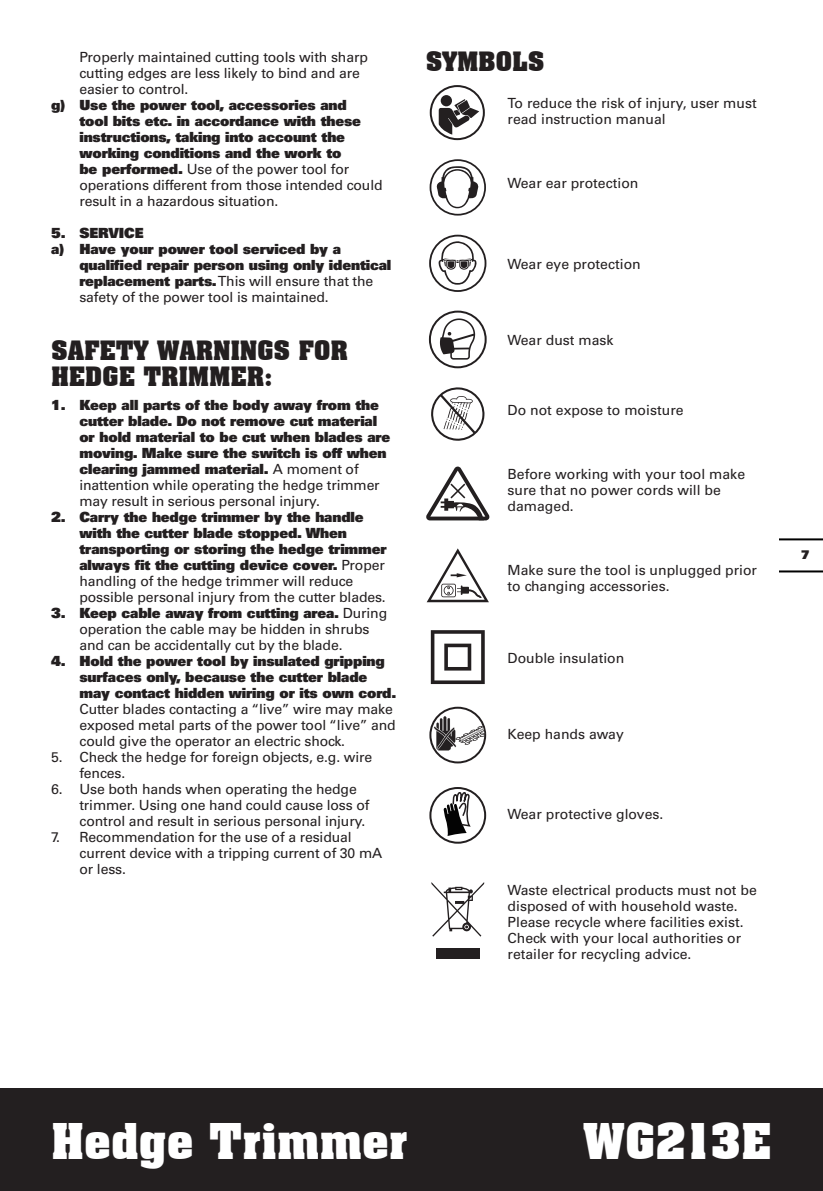
<style>
.page{position:relative;width:823px;height:1191px;background:#fff}
.page>*{position:absolute;margin:0;border:0;box-sizing:border-box;transform-origin:0 0}
.t1{font:700 48px "Aachen BT";letter-spacing:-.01em;color:#fff}
.t2{font:700 26px/26px "Aachen BT";letter-spacing:-.01em;color:#231f20}
.t3{font:14px/16px "Univers";letter-spacing:-.01em;color:#231f20}
.t4{font:900 14px/16px "Univers";letter-spacing:-.01em;color:#231f20}
.t5{font:900 12px "Univers";color:#231f20}
.s1{font-weight:400}
.s2{font-weight:900}
</style>
<div class="page">
<div style="left:0;top:1089px;width:822px;height:102px;background:#231f20"></div>
<hr style="left:779px;top:570px;width:43px;height:2px;background:#000">
<hr style="left:779px;top:538px;width:43px;height:2px;background:#000">
<div style="left:429px;top:85px;width:55px;height:55px;border:2px solid #231f20;border-radius:50%"></div>
<div style="left:440px;top:95px;width:11px;height:11px;background:#231f20;border-radius:50%"></div>
<svg style="left:438px;top:99px;width:41px;height:36px"></svg>
<svg style="left:430px;top:160px;width:54px;height:54px"></svg>
<div style="left:429px;top:159px;width:56px;height:57px;border:2px solid #231f20;border-radius:50%"></div>
<svg style="left:435px;top:166px;width:43px;height:42px"></svg>
<svg style="left:430px;top:236px;width:55px;height:55px"></svg>
<div style="left:429px;top:235px;width:57px;height:57px;border:2px solid #231f20;border-radius:50%"></div>
<svg style="left:438px;top:241px;width:38px;height:44px"></svg>
<svg style="left:431px;top:387px;width:54px;height:54px"></svg>
<svg style="left:429px;top:706px;width:57px;height:57px"></svg>
<svg style="left:430px;top:630px;width:54px;height:54px"></svg>
<div style="left:428px;top:310px;width:58px;height:58px;border:2px solid #231f20;border-radius:50%"></div>
<svg style="left:439px;top:318px;width:36px;height:41px"></svg>
<svg style="left:431px;top:882px;width:53px;height:54px"></svg>
<div style="left:435px;top:947px;width:44px;height:11px;background:#231f20"></div>
<div style="left:429px;top:787px;width:57px;height:56px;border:2px solid #231f20;border-radius:50%"></div>
<svg style="left:443px;top:792px;width:29px;height:44px"></svg>
<svg style="left:426px;top:466px;width:63px;height:54px"></svg>
<svg style="left:427px;top:548px;width:61px;height:54px"></svg>
<p class="t3" style="left:79px;top:49px;width:290px">Properly maintained cutting tools with sharp cutting edges are less likely to bind and are easier to control.</p>
<p class="t4" style="left:79px;top:96px;width:304px;text-indent:-28px">g) Use the power tool, accessories and<br>tool bits etc. in accordance with these instructions, taking into account the working conditions and the work to<br>be performed. <span class="s1">Use of the power tool for operations different from those intended could result in a hazardous situation.</span></p>
<p class="t4" style="left:51px;top:224px;width:94px">5. SERVICE</p>
<p class="t4" style="left:51px;top:240px;width:291px">a) Have your power tool serviced by a</p>
<p class="t4" style="left:79px;top:256px;width:313px">qualified repair person using only identical</p>
<p class="t3" style="left:79px;top:273px;width:295px"><span class="s2">replacement parts.</span> This will ensure that the</p>
<p class="t3" style="left:79px;top:289px;width:251px">safety of the power tool is maintained.</p>
<h2 class="t2" style="left:51px;top:337px;width:298px">SAFETY WARNINGS FOR<br>HEDGE TRIMMER:</h2>
<p class="t4" style="left:79px;top:396px;width:312px;text-indent:-28px">1. Keep all parts of the body away from the cutter blade. Do not remove cut material or hold material to be cut when blades are moving. Make sure the switch is off when clearing jammed material. <span class="s1">A moment of inattention while operating the hedge trimmer may result in serious personal injury.</span></p>
<p class="t4" style="left:79px;top:508px;width:308px;text-indent:-28px">2. Carry the hedge trimmer by the handle with the cutter blade stopped. When transporting or storing the hedge trimmer always fit the cutting device cover. <span class="s1">Proper handling of the hedge trimmer will reduce possible personal injury from the cutter blades.</span></p>
<p class="t3" style="left:79px;top:605px;width:309px;text-indent:-28px"><span class="s2">3. Keep cable away from cutting area.</span> During operation the cable may be hidden in shrubs and can be accidentally cut by the blade.</p>
<p class="t4" style="left:79px;top:652px;width:318px;text-indent:-28px">4. Hold the power tool by insulated gripping surfaces only, because the cutter blade may contact hidden wiring or its own cord.</p>
<p class="t3" style="left:79px;top:701px;width:317px">Cutter blades contacting a “live” wire may make exposed metal parts of the power tool “live” and could give the operator an electric shock.</p>
<p class="t3" style="left:79px;top:749px;width:294px;text-indent:-28px">5. Check the hedge for foreign objects, e.g. wire fences.</p>
<p class="t3" style="left:79px;top:781px;width:291px;text-indent:-28px">6. Use both hands when operating the hedge trimmer. Using one hand could cause loss of control and result in serious personal injury.</p>
<p class="t3" style="left:79px;top:829px;width:304px;text-indent:-28px">7. Recommendation for the use of a residual current device with a tripping current of 30 mA or less.</p>
<h2 class="t2" style="left:425px;top:48px;width:120px">SYMBOLS</h2>
<p class="t3" style="left:507px;top:96px;width:250px">To reduce the risk of injury, user must read instruction manual</p>
<p class="t3" style="left:507px;top:176px;width:132px">Wear ear protection</p>
<p class="t3" style="left:507px;top:256px;width:135px">Wear eye protection</p>
<p class="t3" style="left:507px;top:332px;width:107px">Wear dust mask</p>
<p class="t3" style="left:507px;top:402px;width:177px">Do not expose to moisture</p>
<p class="t3" style="left:507px;top:466px;width:239px">Before working with your tool make sure that no power cords will be damaged.</p>
<p class="t3" style="left:507px;top:562px;width:251px">Make sure the tool is unplugged prior to changing accessories.</p>
<p class="t3" style="left:507px;top:650px;width:118px">Double insulation</p>
<p class="t3" style="left:507px;top:726px;width:118px">Keep hands away</p>
<p class="t3" style="left:507px;top:806px;width:157px">Wear protective gloves.</p>
<p class="t3" style="left:507px;top:882px;width:250px">Waste electrical products must not be disposed of with household waste.<br>Please recycle where facilities exist.<br>Check with your local authorities or retailer for recycling advice.</p>
<p class="t5" style="left:800px;top:546px;width:10px">7</p>
<h1 class="t1" style="left:51px;top:1111px;width:358px">Hedge Trimmer</h1>
<h1 class="t1" style="left:582px;top:1111px;width:190px">WG213E</h1>
</div>
